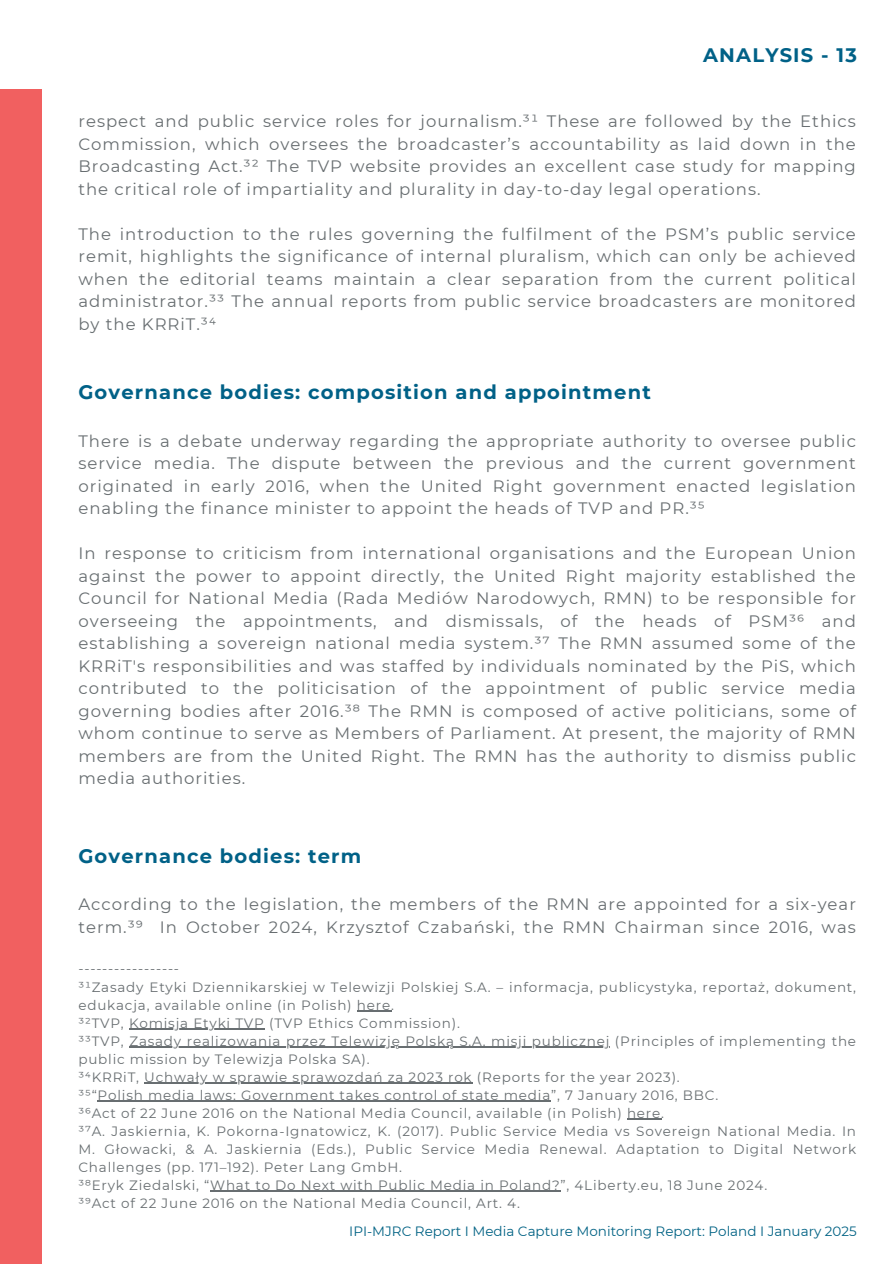
<style>
.page{position:relative;width:894px;height:1264px;background:#fff}
.page>*{position:absolute;margin:0;border:0;box-sizing:border-box;transform-origin:0 0}
.t1{font:700 19.5px "Montserrat";letter-spacing:.06em;color:#006187}
.t2{font:16.5px/22.5px "Montserrat";letter-spacing:.06em;color:#686e71;text-align:justify}
.t3{font:13.5px/18px "Montserrat";letter-spacing:.06em;color:#686e71}
.t4{font:13.5px "Montserrat";color:#016284}
</style>
<div class="page">
<hr style="left:357px;top:1010px;width:34px;height:1px;background:#686e71">
<hr style="left:129px;top:1028px;width:136px;height:1px;background:#686e71">
<hr style="left:129px;top:1046px;width:481px;height:1px;background:#686e71">
<hr style="left:144px;top:1082px;width:328px;height:1px;background:#686e71">
<hr style="left:98px;top:1100px;width:453px;height:1px;background:#686e71">
<hr style="left:626px;top:1118px;width:35px;height:1px;background:#686e71">
<hr style="left:210px;top:1190px;width:350px;height:1px;background:#686e71">
<div style="left:0;top:89px;width:42px;height:1174px;background:#f16060"></div>
<p class="t1" style="left:703px;top:43px;width:155px">ANALYSIS - 13</p>
<p class="t2" style="left:78px;top:110px;width:778px">respect and public service roles for journalism.³¹ These are followed by the Ethics Commission, which oversees the broadcaster’s accountability as laid down in the Broadcasting Act.³² The TVP website provides an excellent case study for mapping the critical role of impartiality and plurality in day-to-day legal operations.</p>
<h1 class="t2" style="left:78px;top:222px;width:778px">The introduction to the rules governing the fulfilment of the PSM’s public service remit, highlights the significance of internal pluralism, which can only be achieved when the editorial teams maintain a clear separation from the current political administrator.³³ The annual reports from public service broadcasters are monitored by the KRRiT.³⁴</h1>
<h3 class="t1" style="left:78px;top:380px;width:573px">Governance bodies: composition and appointment</h3>
<h3 class="t2" style="left:78px;top:429px;width:778px">There is a debate underway regarding the appropriate authority to oversee public service media. The dispute between the previous and the current government originated in early 2016, when the United Right government enacted legislation enabling the finance minister to appoint the heads of TVP and PR.³⁵</h3>
<h2 class="t2" style="left:78px;top:542px;width:778px">In response to criticism from international organisations and the European Union against the power to appoint directly, the United Right majority established the Council for National Media (Rada Mediów Narodowych, RMN) to be responsible for overseeing the appointments, and dismissals, of the heads of PSM³⁶ and establishing a sovereign national media system.³⁷ The RMN assumed some of the KRRiT's responsibilities and was staffed by individuals nominated by the PiS, which contributed to the politicisation of the appointment of public service media governing bodies after 2016.³⁸ The RMN is composed of active politicians, some of whom continue to serve as Members of Parliament. At present, the majority of RMN members are from the United Right. The RMN has the authority to dismiss public media authorities.</h2>
<h3 class="t1" style="left:78px;top:844px;width:284px">Governance bodies: term</h3>
<h3 class="t2" style="left:78px;top:893px;width:778px">According to the legislation, the members of the RMN are appointed for a six-year term.³⁹ In October 2024, Krzysztof Czabański, the RMN Chairman since 2016, was</h3>
<h2 class="t3" style="left:78px;top:959px;width:102px">-----------------</h2>
<p class="t3" style="left:78px;top:977px;width:779px">³¹Zasady Etyki Dziennikarskiej w Telewizji Polskiej S.A. – informacja, publicystyka, reportaż, dokument, edukacja, available online (in Polish) here.</p>
<p class="t3" style="left:78px;top:1013px;width:383px">³²TVP, Komisja Etyki TVP (TVP Ethics Commission).</p>
<p class="t3" style="left:78px;top:1031px;width:779px">³³TVP, Zasady realizowania przez Telewizję Polską S.A. misji publicznej (Principles of implementing the</p>
<p class="t3" style="left:78px;top:1049px;width:602px">public mission by Telewizja Polska SA).<br>³⁴KRRiT, Uchwały w sprawie sprawozdań za 2023 rok (Reports for the year 2023).</p>
<p class="t3" style="left:78px;top:1085px;width:641px">³⁵“Polish media laws: Government takes control of state media”, 7 January 2016, BBC.</p>
<p class="t3" style="left:78px;top:1103px;width:587px">³⁶Act of 22 June 2016 on the National Media Council, available (in Polish) here.</p>
<p class="t3" style="left:78px;top:1121px;width:779px">³⁷A. Jaskiernia, K. Pokorna-Ignatowicz, K. (2017). Public Service Media vs Sovereign National Media. In</p>
<p class="t3" style="left:78px;top:1139px;width:779px">M. Głowacki, &amp; A. Jaskiernia (Eds.), Public Service Media Renewal. Adaptation to Digital Network<br>Challenges (pp. 171–192). Peter Lang GmbH.<br>³⁸Eryk Ziedalski, “What to Do Next with Public Media in Poland?”, 4Liberty.eu, 18 June 2024.</p>
<p class="t3" style="left:78px;top:1193px;width:443px">³⁹Act of 22 June 2016 on the National Media Council, Art. 4.</p>
<p class="t4" style="left:349px;top:1222px;width:509px">IPI-MJRC Report I Media Capture Monitoring Report: Poland I January 2025</p>
</div>
